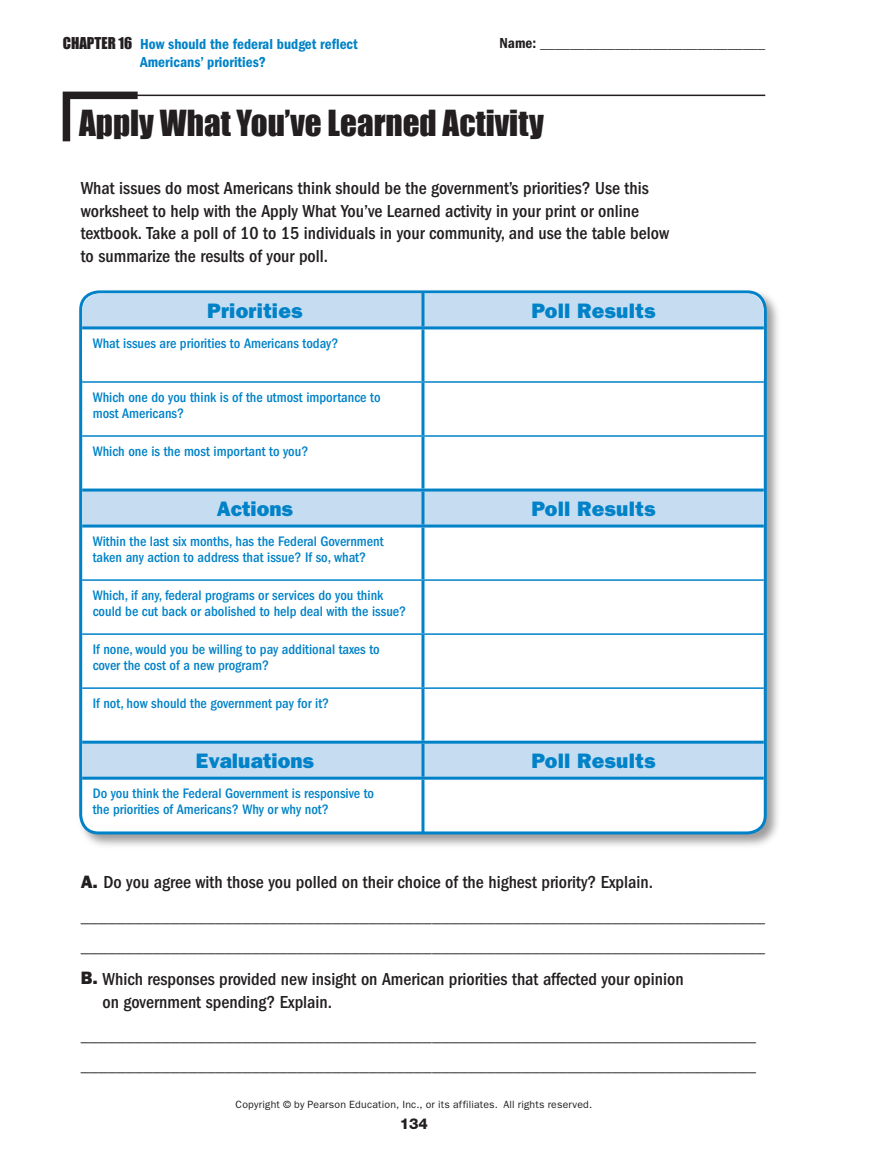
<style>
.page{position:relative;width:892px;height:1176px;background:#fff}
.page>*{position:absolute;margin:0;border:0;box-sizing:border-box;transform-origin:0 0}
.t1{font:33px "Impact";color:#231f20}
.t2{font:800 21px "Franklin Gothic";letter-spacing:.01em;color:#0082c8}
.t3{font:500 condensed 18px/22.5px "Franklin Gothic";color:#231f20}
.t4{font:600 condensed 15px/18px "Franklin Gothic";color:#0082c8}
.t5{font:600 condensed 15px "Franklin Gothic";color:#231f20}
.t6{font:800 15px "Helvetica Neue";color:#231f20}
.t7{font:500 condensed 14.25px/16.5px "Franklin Gothic";color:#0082c8}
.t8{font:10.5px "Franklin Gothic";letter-spacing:.02em;color:#231f20}
.s1{font-family:"Impact";font-weight:400;font-stretch:normal;color:#231f20}
.s2{font-weight:800;font-stretch:normal}
</style>
<div class="page">
<div style="left:75px;top:286px;width:707px;height:564px;background:#231f20;opacity:.45"></div>
<div style="left:81px;top:292px;width:684px;height:541px;background:#fff;border-radius:18px"></div>
<div style="left:79px;top:290px;width:687px;height:544px;border:3px solid #0082c8;border-radius:18px"></div>
<div style="left:82px;top:293px;width:681px;height:50px;background:#c5dcf1;border-radius:18px"></div>
<div style="left:82px;top:329px;width:681px;height:50px;background:#fff"></div>
<svg style="left:82px;top:491px;width:681px;height:285px"></svg>
<hr style="left:421px;top:292px;width:3px;height:34px;background:#0082c8">
<hr style="left:82px;top:326px;width:341px;height:3px;background:#0082c8">
<hr style="left:421px;top:329px;width:3px;height:52px;background:#0082c8">
<hr style="left:423px;top:326px;width:340px;height:3px;background:#0082c8">
<hr style="left:82px;top:381px;width:341px;height:2px;background:#0082c8">
<hr style="left:421px;top:383px;width:3px;height:52px;background:#0082c8">
<hr style="left:423px;top:381px;width:340px;height:2px;background:#0082c8">
<hr style="left:82px;top:435px;width:341px;height:2px;background:#0082c8">
<hr style="left:421px;top:437px;width:3px;height:51px;background:#0082c8">
<hr style="left:423px;top:435px;width:340px;height:2px;background:#0082c8">
<hr style="left:82px;top:488px;width:341px;height:3px;background:#0082c8">
<hr style="left:421px;top:491px;width:3px;height:33px;background:#0082c8">
<hr style="left:423px;top:488px;width:340px;height:3px;background:#0082c8">
<hr style="left:82px;top:524px;width:341px;height:3px;background:#0082c8">
<hr style="left:421px;top:527px;width:3px;height:52px;background:#0082c8">
<hr style="left:423px;top:524px;width:340px;height:3px;background:#0082c8">
<hr style="left:82px;top:579px;width:341px;height:2px;background:#0082c8">
<hr style="left:82px;top:633px;width:341px;height:2px;background:#0082c8">
<hr style="left:421px;top:581px;width:3px;height:52px;background:#0082c8">
<hr style="left:421px;top:635px;width:3px;height:52px;background:#0082c8">
<hr style="left:423px;top:579px;width:340px;height:2px;background:#0082c8">
<hr style="left:423px;top:633px;width:340px;height:2px;background:#0082c8">
<hr style="left:82px;top:687px;width:341px;height:2px;background:#0082c8">
<hr style="left:421px;top:689px;width:3px;height:51px;background:#0082c8">
<hr style="left:423px;top:687px;width:340px;height:2px;background:#0082c8">
<hr style="left:82px;top:740px;width:341px;height:3px;background:#0082c8">
<hr style="left:421px;top:743px;width:3px;height:33px;background:#0082c8">
<hr style="left:423px;top:740px;width:340px;height:3px;background:#0082c8">
<hr style="left:82px;top:776px;width:341px;height:3px;background:#0082c8">
<hr style="left:421px;top:779px;width:3px;height:53px;background:#0082c8">
<hr style="left:423px;top:776px;width:340px;height:3px;background:#0082c8">
<svg style="left:62px;top:91px;width:83px;height:51px"></svg>
<hr style="left:78px;top:95px;width:687px;height:1px;background:#231f20">
<p class="t4" style="left:140px;top:35px;width:219px;text-indent:-77px"><span class="s1">Chapter 16</span> How should the federal budget reflect<br>Americans’ priorities?</p>
<p class="t5" style="left:499px;top:34px;width:267px">Name: ______________________________</p>
<p class="t1" style="left:79px;top:102px;width:466px">Apply What You’ve Learned Activity</p>
<p class="t3" style="left:81px;top:177px;width:590px">What issues do most Americans think should be the government’s priorities? Use this worksheet to help with the Apply What You’ve Learned activity in your print or online textbook. Take a poll of 10 to 15 individuals in your community, and use the table below to summarize the results of your poll.</p>
<p class="t2" style="left:207px;top:298px;width:97px">Priorities</p>
<p class="t2" style="left:531px;top:298px;width:126px">Poll Results</p>
<p class="t7" style="left:93px;top:335px;width:247px">What issues are priorities to Americans today?</p>
<p class="t7" style="left:93px;top:389px;width:289px">Which one do you think is of the utmost importance to most Americans?</p>
<p class="t7" style="left:93px;top:443px;width:217px">Which one is the most important to you?</p>
<p class="t2" style="left:217px;top:496px;width:78px">Actions</p>
<p class="t2" style="left:531px;top:496px;width:126px">Poll Results</p>
<p class="t7" style="left:93px;top:533px;width:292px">Within the last six months, has the Federal Government taken any action to address that issue? If so, what?</p>
<p class="t7" style="left:93px;top:587px;width:315px">Which, if any, federal programs or services do you think could be cut back or abolished to help deal with the issue?</p>
<p class="t7" style="left:93px;top:641px;width:288px">If none, would you be willing to pay additional taxes to cover the cost of a new program?</p>
<p class="t7" style="left:93px;top:695px;width:238px">If not, how should the government pay for it?</p>
<p class="t2" style="left:196px;top:748px;width:120px">Evaluations</p>
<p class="t2" style="left:531px;top:748px;width:126px">Poll Results</p>
<p class="t7" style="left:93px;top:785px;width:283px">Do you think the Federal Government is responsive to the priorities of Americans? Why or why not?</p>
<p class="t3" style="left:81px;top:864px;width:685px;line-height:34.5px"><span class="s2">A.</span> Do you agree with those you polled on their choice of the highest priority? Explain. ____________________________________________________________________________</p>
<p class="t3" style="left:81px;top:929px;width:685px;line-height:33px">____________________________________________________________________________<br><span class="s2">B.</span> Which responses provided new insight on American priorities that affected your opinion</p>
<p class="t3" style="left:81px;top:985px;width:676px;line-height:33px;text-indent:22px">on government spending? Explain. ___________________________________________________________________________</p>
<p class="t3" style="left:81px;top:1053px;width:676px">___________________________________________________________________________</p>
<p class="t8" style="left:235px;top:1098px;width:355px">Copyright © by Pearson Education, Inc., or its affiliates. All rights reserved.--</p>
<p class="t6" style="left:399px;top:1115px;width:30px">134</p>
</div>
